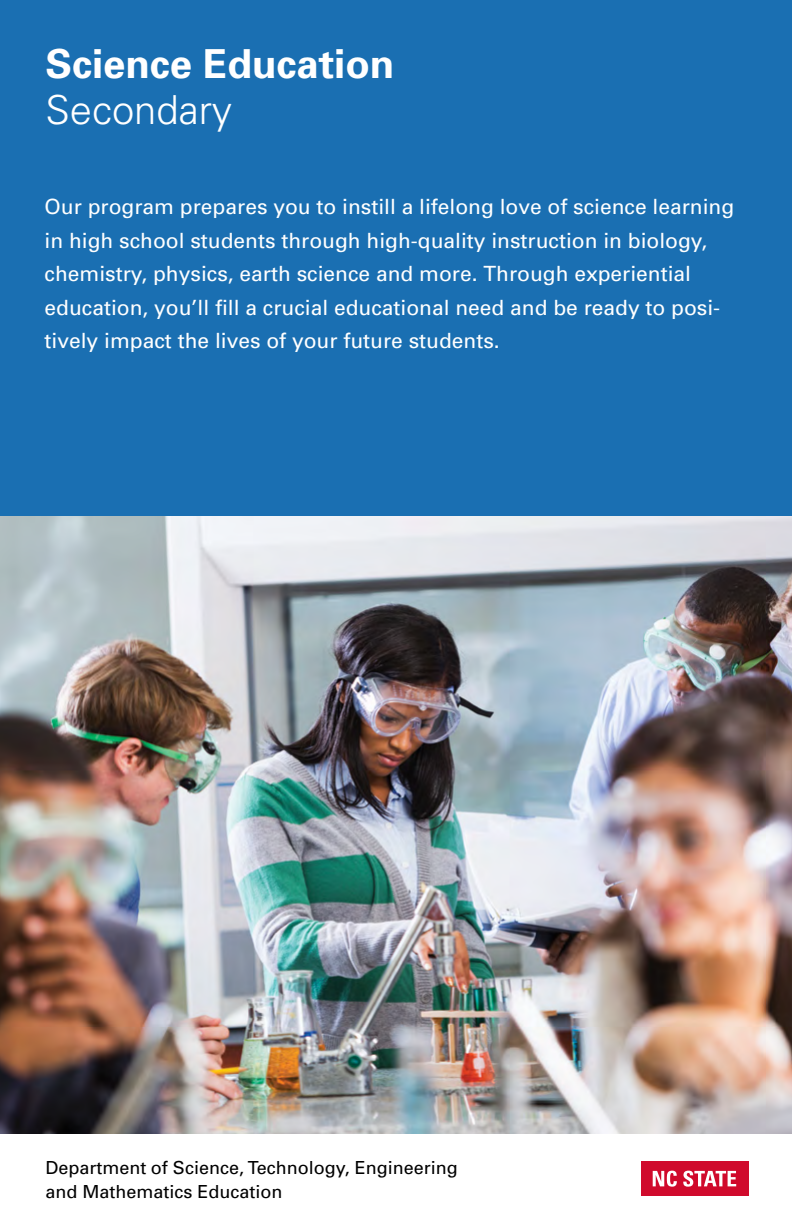
<style>
.page{position:relative;width:792px;height:1224px;background:#fff}
.page>*{position:absolute;margin:0;border:0;box-sizing:border-box;transform-origin:0 0}
.t1{font:700 40px "Univers";color:#fff}
.t2{font:300 40px "Univers";color:#fff}
.t3{font:21px/33.4px "Univers";color:#fff}
.t4{font:18px/24px "Univers";color:#000}
</style>
<div class="page">
<div style="left:0;top:0;width:792px;height:552px;background:#1a6fb2"></div>
<div style="left:641px;top:1162px;width:108px;height:34px;background:#d00a2c"></div>
<svg style="left:653px;top:1171px;width:24px;height:16px"></svg>
<svg style="left:683px;top:1171px;width:53px;height:16px"></svg>
<img style="left:0;top:517px;width:792px;height:616px">
<h1 class="t1" style="left:45px;top:38px;width:350px">Science Education</h1>
<h1 class="t2" style="left:45px;top:86px;width:188px">Secondary</h1>
<p class="t3" style="left:45px;top:190px;width:691px">Our program prepares you to instill a lifelong love of science learning in high school students through high-quality instruction in biology, chemistry, physics, earth science and more. Through experiential education, you’ll fill a crucial educational need and be ready to posi&shy;tively impact the lives of your future students.</p>
<p class="t4" style="left:45px;top:1155px;width:414px">Department of Science, Technology, Engineering and Mathematics Education</p>
</div>
